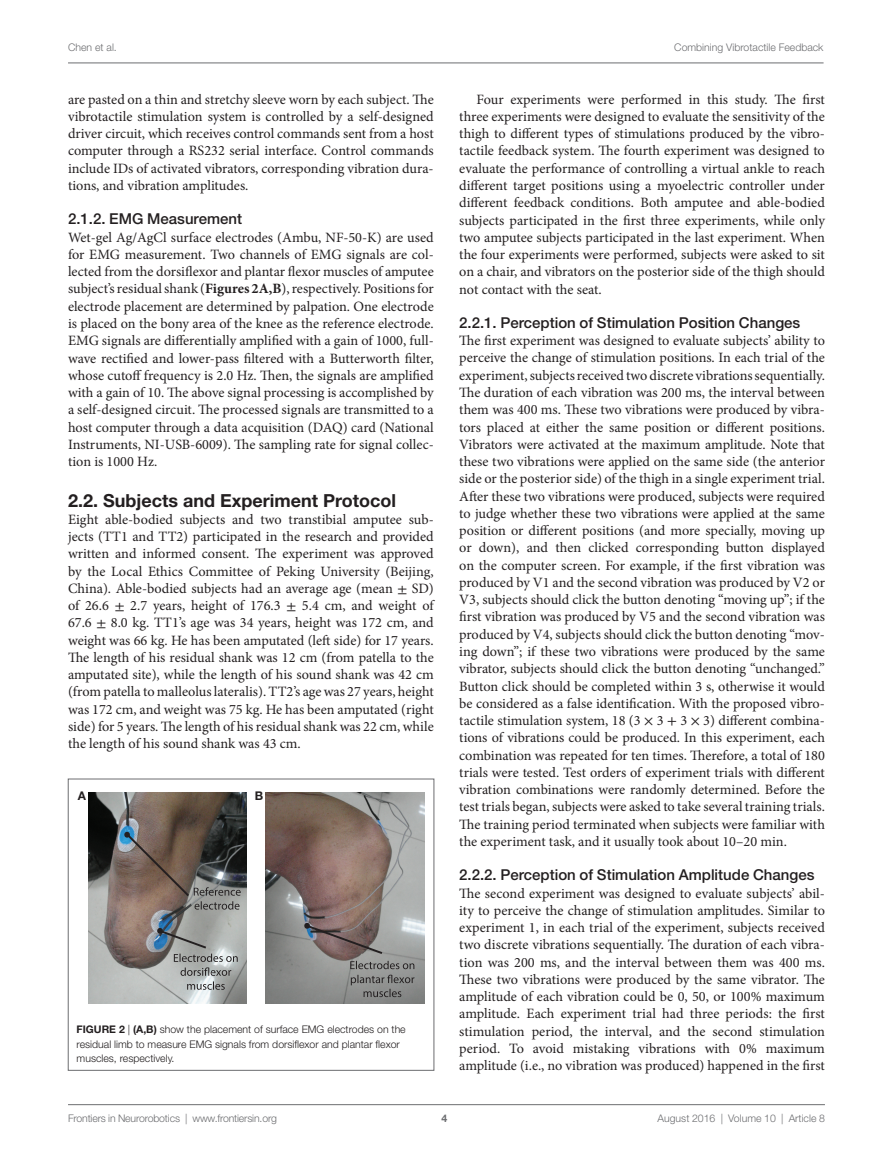
<style>
.page{position:relative;width:893px;height:1170px;background:#fff}
.page>*{position:absolute;margin:0;border:0;box-sizing:border-box;transform-origin:0 0}
.t1{font:700 18px "Helvetica Neue LT Std";color:#231f20}
.t2{font:500 15px "Helvetica Neue LT Std";color:#231f20}
.t3{font:14.25px/17.2px "Minion Pro";color:#231f20;text-align:justify}
.t4{font:700 12px "Helvetica Neue LT Std";color:#231f20}
.t5{font:300 10.5px/14.2px "Helvetica Neue LT Std";color:#231f20}
.t6{font:300 10.5px "Helvetica Neue LT Std";color:#6c6d70}
.t7{font:700 10.5px "Helvetica Neue LT Std";color:#6c6d70}
.s1{font-weight:700}
.s2{font-family:"STIX General"}
</style>
<div class="page">
<img style="left:88px;top:792px;width:159px;height:211px">
<svg style="left:123px;top:831px;width:118px;height:78px;background:#695f58"></svg>
<svg style="left:181px;top:967px;width:50px;height:8px"></svg>
<svg style="left:187px;top:981px;width:38px;height:8px"></svg>
<svg style="left:156px;top:927px;width:82px;height:34px;background:#949a9c"></svg>
<img style="left:266px;top:792px;width:158px;height:211px">
<svg style="left:350px;top:960px;width:64px;height:37px;background:#818281"></svg>
<svg style="left:303px;top:922px;width:79px;height:31px;background:#786b6a"></svg>
<hr style="left:68px;top:63px;width:756px;height:1px;background:#6c6d70">
<hr style="left:68px;top:1104px;width:757px;height:1px;background:#6c6d70">
<p class="t6" style="left:68px;top:41px;width:50px">Chen et al.</p>
<p class="t6" style="left:674px;top:41px;width:151px">Combining Vibrotactile Feedback</p>
<p class="t3" style="left:68px;top:90px;width:367px">are pasted on a thin and stretchy sleeve worn by each subject. The vibrotactile stimulation system is controlled by a self-designed driver circuit, which receives control commands sent from a host computer through a RS232 serial interface. Control commands include IDs of activated vibrators, corresponding vibration dura&shy;tions, and vibration amplitudes.</p>
<p class="t2" style="left:68px;top:210px;width:175px">2.1.2. EMG Measurement</p>
<p class="t3" style="left:68px;top:228px;width:367px">Wet-gel Ag/AgCl surface electrodes (Ambu, NF-50-K) are used for EMG measurement. Two channels of EMG signals are col&shy;lected from the dorsiflexor and plantar flexor muscles of amputee subject’s residual shank (<span class="s1">Figures 2A,B</span>), respectively. Positions for electrode placement are determined by palpation. One electrode is placed on the bony area of the knee as the reference electrode.<br>EMG signals are differentially amplified with a gain of 1000, full&shy;wave rectified and lower-pass filtered with a Butterworth filter, whose cutoff frequency is 2.0 Hz. Then, the signals are amplified with a gain of 10. The above signal processing is accomplished by a self-designed circuit. The processed signals are transmitted to a host computer through a data acquisition (DAQ) card (National Instruments, NI-USB-6009). The sampling rate for signal collec&shy;tion is 1000 Hz.</p>
<p class="t1" style="left:68px;top:489px;width:330px">2.2. Subjects and Experiment Protocol</p>
<p class="t3" style="left:68px;top:510px;width:367px">Eight able-bodied subjects and two transtibial amputee sub&shy;jects (TT1 and TT2) participated in the research and provided written and informed consent. The experiment was approved by the Local Ethics Committee of Peking University (Beijing, China). Able-bodied subjects had an average age (mean <span class="s2">±</span> SD) of 26.6 <span class="s2">±</span> 2.7 years, height of 176.3 <span class="s2">±</span> 5.4 cm, and weight of 67.6 <span class="s2">±</span> 8.0 kg. TT1’s age was 34 years, height was 172 cm, and weight was 66 kg. He has been amputated (left side) for 17 years.<br>The length of his residual shank was 12 cm (from patella to the amputated site), while the length of his sound shank was 42 cm (from patella to malleolus lateralis). TT2’s age was 27 years, height was 172 cm, and weight was 75 kg. He has been amputated (right side) for 5 years. The length of his residual shank was 22 cm, while the length of his sound shank was 43 cm.</p>
<p class="t4" style="left:78px;top:788px;width:10px">A</p>
<p class="t4" style="left:255px;top:788px;width:10px">B</p>
<p class="t5" style="left:77px;top:1022px;width:331px"><span class="s1">FIG URE 2</span> | <span class="s1">(A,B)</span> show the placement of surface EMG electrodes on the residual limb to measure EMG signals from dorsiflexor and plantar flexor muscles, respectively.</p>
<p class="t3" style="left:459px;top:90px;width:367px;text-indent:17px">Four experiments were performed in this study. The first three experiments were designed to evaluate the sensitivity of the thigh to different types of stimulations produced by the vibro&shy;tactile feedback system. The fourth experiment was designed to evaluate the performance of controlling a virtual ankle to reach different target positions using a myoelectric controller under different feedback conditions. Both amputee and able-bodied subjects participated in the first three experiments, while only two amputee subjects participated in the last experiment. When the four experiments were performed, subjects were asked to sit on a chair, and vibrators on the posterior side of the thigh should not contact with the seat.</p>
<p class="t2" style="left:459px;top:313px;width:343px">2.2.1. Perception of Stimulation Position Changes</p>
<p class="t3" style="left:459px;top:332px;width:367px">The first experiment was designed to evaluate subjects’ ability to perceive the change of stimulation positions. In each trial of the experiment, subjects received two discrete vibrations sequentially.<br>The duration of each vibration was 200 ms, the interval between them was 400 ms. These two vibrations were produced by vibra&shy;tors placed at either the same position or different positions.<br>Vibrators were activated at the maximum amplitude. Note that these two vibrations were applied on the same side (the anterior side or the posterior side) of the thigh in a single experiment trial.<br>After these two vibrations were produced, subjects were required to judge whether these two vibrations were applied at the same position or different positions (and more specially, moving up or down), and then clicked corresponding button displayed on the computer screen. For example, if the first vibration was produced by V1 and the second vibration was produced by V2 or V3, subjects should click the button denoting “moving up”; if the first vibration was produced by V5 and the second vibration was produced by V4, subjects should click the button denoting “mov&shy;ing down”; if these two vibrations were produced by the same vibrator, subjects should click the button denoting “unchanged.” Button click should be completed within 3 s, otherwise it would be considered as a false identification. With the proposed vibro&shy;tactile stimulation system, 18 (3 <span class="s2">×</span> 3 <span class="s2">+</span> 3 <span class="s2">×</span> 3) different combina&shy;tions of vibrations could be produced. In this experiment, each combination was repeated for ten times. Therefore, a total of 180 trials were tested. Test orders of experiment trials with different vibration combinations were randomly determined. Before the test trials began, subjects were asked to take several training trials.<br>The training period terminated when subjects were familiar with the experiment task, and it usually took about 10–20 min.</p>
<p class="t2" style="left:459px;top:865px;width:357px">2.2.2. Perception of Stimulation Amplitude Changes</p>
<p class="t3" style="left:459px;top:884px;width:367px">The second experiment was designed to evaluate subjects’ abil&shy;ity to perceive the change of stimulation amplitudes. Similar to experiment 1, in each trial of the experiment, subjects received two discrete vibrations sequentially. The duration of each vibra&shy;tion was 200 ms, and the interval between them was 400 ms.<br>These two vibrations were produced by the same vibrator. The amplitude of each vibration could be 0, 50, or 100% maximum amplitude. Each experiment trial had three periods: the first stimulation period, the interval, and the second stimulation period. To avoid mistaking vibrations with 0% maximum amplitude (i.e., no vibration was produced) happened in the first</p>
<p class="t6" style="left:68px;top:1111px;width:211px">Frontiers in Neurorobotics | www.frontiersin.org</p>
<p class="t6" style="left:658px;top:1111px;width:169px">August 2016 | Volume 10 | Article 8</p>
<p class="t7" style="left:441px;top:1111px;width:7px">4</p>
</div>
